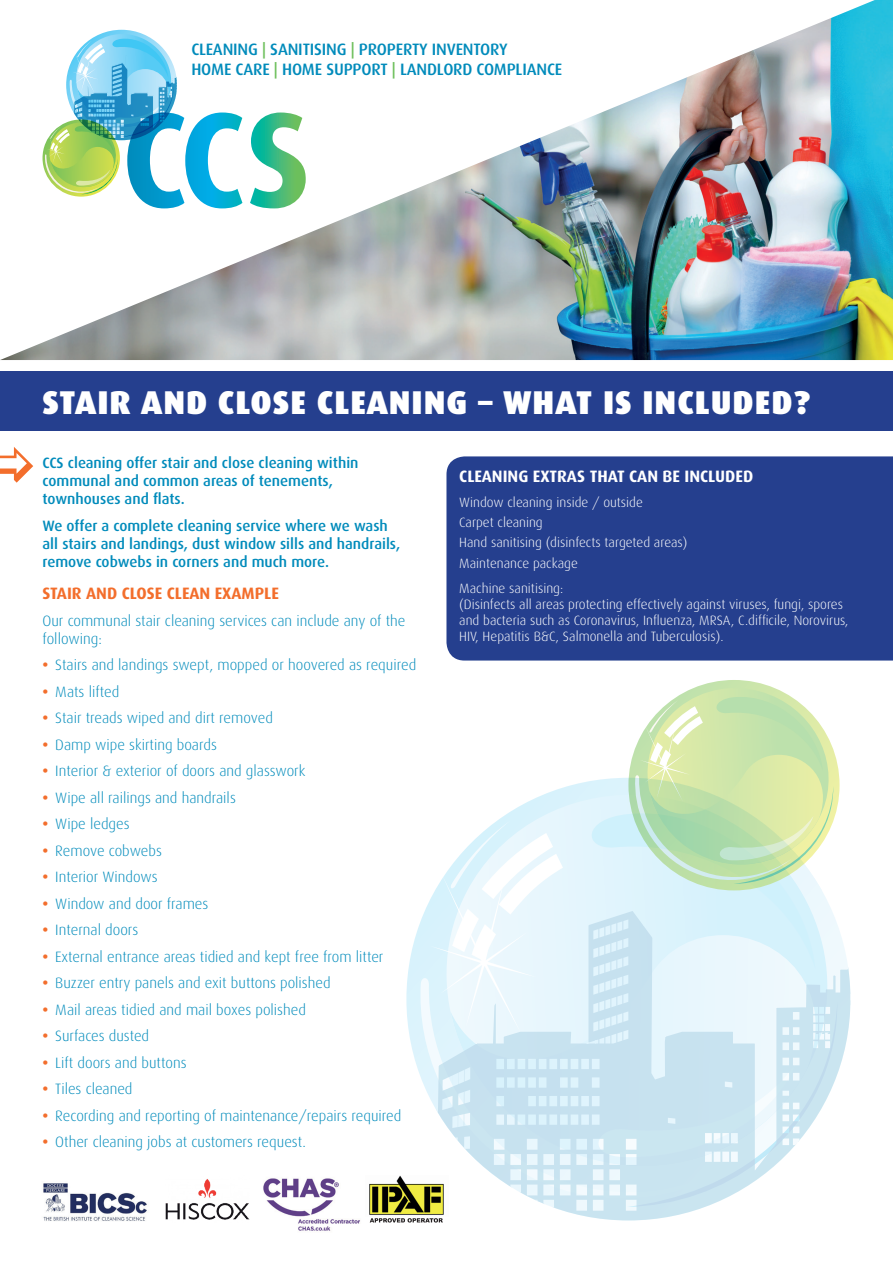
<style>
.page{position:relative;width:893px;height:1263px;background:#fff}
.page>*{position:absolute;margin:0;border:0;box-sizing:border-box;transform-origin:0 0}
.t1{font:900 33px "Dax";letter-spacing:.03em;color:#fff}
.t2{font:500 16.5px/19.8px "Dax";letter-spacing:-.01em;color:#008bbb}
.t3{font:700 16.5px "Dax";color:#fff}
.t4{font:700 16.5px "Dax";color:#f36e2c}
.t5{font:300 15px/18px "Dax";color:#008bbb}
.t6{font:500 15px/18px "Dax";color:#008bbb}
.t7{font:300 13.5px/20.4px "Dax";color:#fff}
.s1{color:#6dbf5b}
.s2{font-weight:700;color:#f36e2c}
</style>
<div class="page">
<img style="left:0;top:0;width:893px;height:360px">
<div style="left:0;top:371px;width:893px;height:60px;background:#253f8e"></div>
<svg style="left:498px;top:795px;width:353px;height:214px"></svg>
<svg style="left:475px;top:833px;width:88px;height:6px"></svg>
<svg style="left:406px;top:839px;width:444px;height:381px"></svg>
<svg style="left:581px;top:688px;width:260px;height:281px"></svg>
<div style="left:446px;top:456px;width:447px;height:204px;background:#253f8e"></div>
<img style="left:43px;top:1183px;width:104px;height:38px">
<img style="left:369px;top:1175px;width:79px;height:41px">
<svg style="left:370px;top:1218px;width:73px;height:4px"></svg>
<img style="left:263px;top:1178px;width:97px;height:53px">
<img style="left:166px;top:1179px;width:84px;height:41px">
<svg style="left:45px;top:34px;width:261px;height:174px"></svg>
<p class="t2" style="left:191px;top:40px;width:372px">CLEANING <span class="s1">|</span> SANITISING <span class="s1">|</span> PROPERTY INVENTORY<br>HOME CARE <span class="s1">|</span> HOME SUPPORT <span class="s1">|</span> LANDLORD COMPLIANCE</p>
<h1 class="t1" style="left:43px;top:384px;width:769px">STAIR AND CLOSE CLEANING – WHAT IS INCLUDED?</h1>
<p class="t6" style="left:43px;top:454px;width:318px">CCS cleaning offer stair and close cleaning within communal and common areas of tenements, townhouses and flats.</p>
<p class="t6" style="left:43px;top:516px;width:359px">We offer a complete cleaning service where we wash all stairs and landings, dust window sills and handrails, remove cobwebs in corners and much more.</p>
<p class="t4" style="left:43px;top:584px;width:238px">STAIR AND CLOSE CLEAN EXAMPLE</p>
<p class="t5" style="left:43px;top:611px;width:365px">Our communal stair cleaning services can include any of the following:</p>
<p class="t5" style="left:43px;top:656px;width:375px"><span class="s2">•</span> Stairs and landings swept, mopped or hoovered as required</p>
<p class="t5" style="left:43px;top:683px;width:78px"><span class="s2">•</span> Mats lifted</p>
<p class="t5" style="left:43px;top:709px;width:232px"><span class="s2">•</span> Stair treads wiped and dirt removed</p>
<p class="t5" style="left:43px;top:736px;width:176px"><span class="s2">•</span> Damp wipe skirting boards</p>
<p class="t5" style="left:43px;top:762px;width:264px"><span class="s2">•</span> Interior &amp; exterior of doors and glasswork</p>
<p class="t5" style="left:43px;top:789px;width:195px"><span class="s2">•</span> Wipe all railings and handrails</p>
<p class="t5" style="left:43px;top:815px;width:89px"><span class="s2">•</span> Wipe ledges</p>
<p class="t5" style="left:43px;top:842px;width:121px"><span class="s2">•</span> Remove cobwebs</p>
<p class="t5" style="left:43px;top:868px;width:117px"><span class="s2">•</span> Interior Windows</p>
<p class="t5" style="left:43px;top:895px;width:167px"><span class="s2">•</span> Window and door frames</p>
<p class="t5" style="left:43px;top:921px;width:97px"><span class="s2">•</span> Internal doors</p>
<p class="t5" style="left:43px;top:948px;width:342px"><span class="s2">•</span> External entrance areas tidied and kept free from litter</p>
<p class="t5" style="left:43px;top:974px;width:290px"><span class="s2">•</span> Buzzer entry panels and exit buttons polished</p>
<p class="t5" style="left:43px;top:1001px;width:265px"><span class="s2">•</span> Mail areas tidied and mail boxes polished</p>
<p class="t5" style="left:43px;top:1027px;width:108px"><span class="s2">•</span> Surfaces dusted</p>
<p class="t5" style="left:43px;top:1054px;width:146px"><span class="s2">•</span> Lift doors and buttons</p>
<p class="t5" style="left:43px;top:1080px;width:92px"><span class="s2">•</span> Tiles cleaned</p>
<p class="t5" style="left:43px;top:1107px;width:360px"><span class="s2">•</span> Recording and reporting of maintenance/repairs required</p>
<p class="t5" style="left:43px;top:1133px;width:265px"><span class="s2">•</span> Other cleaning jobs at customers request.</p>
<p class="t3" style="left:459px;top:467px;width:295px">CLEANING EXTRAS THAT CAN BE INCLUDED</p>
<p class="t7" style="left:459px;top:492px;width:230px">Window cleaning inside / outside<br>Carpet cleaning<br>Hand sanitising (disinfects targeted areas)<br>Maintenance package</p>
<p class="t7" style="left:459px;top:580px;width:391px;line-height:16.2px">Machine sanitising:<br>(Disinfects all areas protecting effectively against viruses, fungi, spores and bacteria such as Coronavirus, Influenza, MRSA, C.difficile, Norovirus, HIV, Hepatitis B&amp;C, Salmonella and Tuberculosis).</p>
</div>
